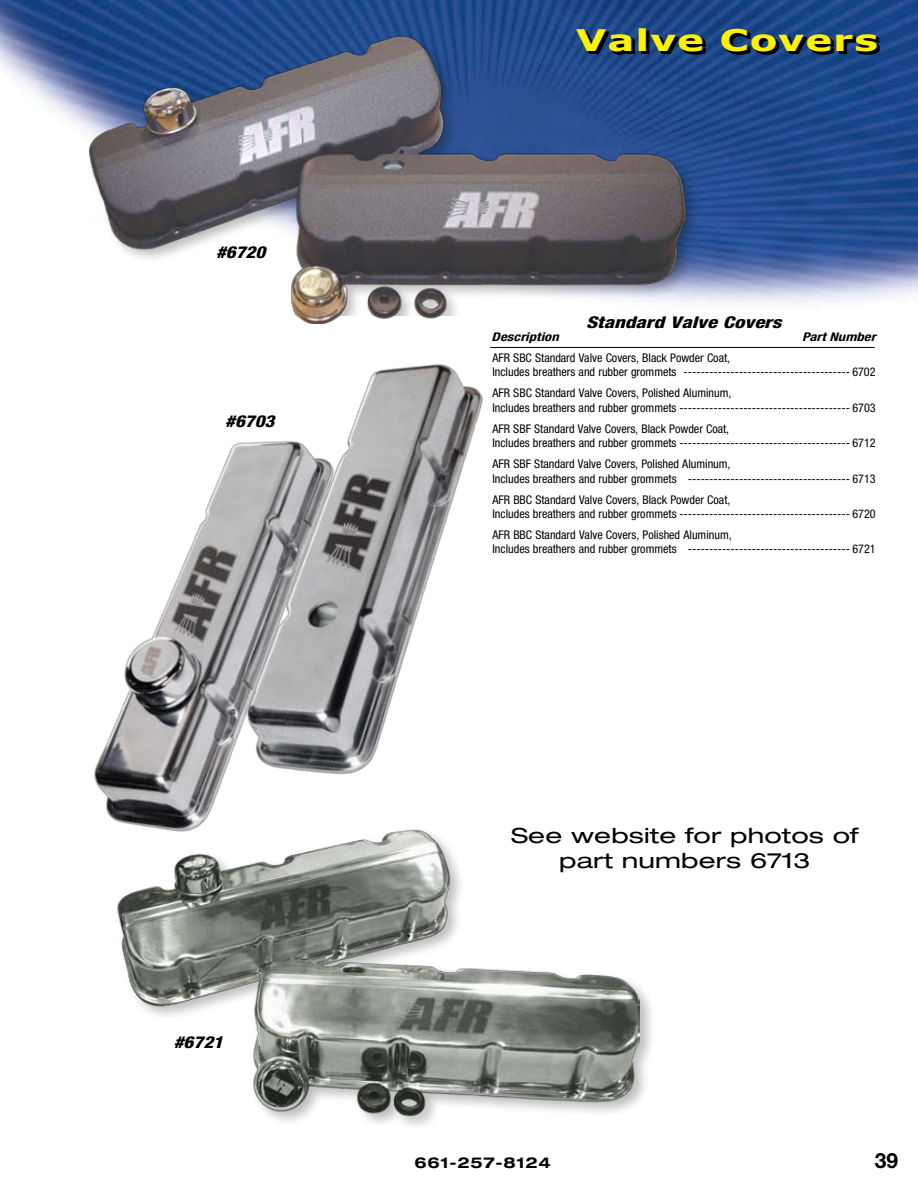
<style>
.page{position:relative;width:918px;height:1188px;background:#fff}
.page>*{position:absolute;margin:0;border:0;box-sizing:border-box;transform-origin:0 0}
.t1{font:700 29.7px "Verdana";letter-spacing:.02em;color:#fff200;scale:1.36 1}
.t2{font:expanded 21px/25.2px "Helvetica Neue";letter-spacing:.005em;color:#000;text-align:center;scale:1.21 1}
.t3{font:700 21px "Helvetica Neue";color:#000}
.t4{font:italic 800 condensed 16.5px "Helvetica Neue";color:#000;scale:1.15 1}
.t5{font:italic 800 condensed 16.2px "Helvetica Neue";color:#000;scale:1.28 1}
.t6{font:700 expanded 15px "Helvetica Neue";letter-spacing:.05em;color:#000}
.t7{font:condensed 12px/14.4px "Helvetica Neue";color:#000}
.t8{font:italic 700 condensed 12px "Helvetica Neue";letter-spacing:.005em;color:#000;scale:1.22 1}
</style>
<div class="page">
<img style="left:0;top:0;width:918px;height:303px">
<img style="left:0;top:217px;width:483px;height:608px">
<svg style="left:699px;top:36px;width:7px;height:19px"></svg>
<svg style="left:724px;top:31px;width:156px;height:24px"></svg>
<div style="left:83px;top:8px;width:616px;height:308px;background:#000;opacity:.26"></div>
<img style="left:88px;top:9px;width:604px;height:315px">
<div style="left:114px;top:826px;width:542px;height:305px;background:#000;opacity:.26"></div>
<img style="left:114px;top:825px;width:526px;height:306px">
<hr style="left:490px;top:347px;width:385px;height:1px;background:#000">
<h3 class="t4" style="left:216px;top:242px;width:44px">#6720</h3>
<h3 class="t4" style="left:225px;top:411px;width:44px">#6703</h3>
<h3 class="t4" style="left:174px;top:1032px;width:44px">#6721</h3>
<h1 class="t1" style="left:576px;top:21px;width:224px">Valve Covers</h1>
<h3 class="t5" style="left:586px;top:312px;width:154px">Standard Valve Covers</h3>
<p class="t8" style="left:492px;top:329px;width:56px">Description</p>
<p class="t8" style="left:802px;top:329px;width:62px">Part Number</p>
<p class="t7" style="left:492px;top:350px;width:385px">AFR SBC Standard Valve Covers, Black Powder Coat,<br>Includes breathers and rubber grommets --------------------------------------- 6702</p>
<p class="t7" style="left:492px;top:386px;width:385px">AFR SBC Standard Valve Covers, Polished Aluminum,<br>Includes breathers and rubber grommets ---------------------------------------- 6703</p>
<p class="t7" style="left:492px;top:421px;width:385px">AFR SBF Standard Valve Covers, Black Powder Coat,<br>Includes breathers and rubber grommets ---------------------------------------- 6712</p>
<p class="t7" style="left:492px;top:457px;width:385px">AFR SBF Standard Valve Covers, Polished Aluminum,<br>Includes breathers and rubber grommets -------------------------------------- 6713</p>
<p class="t7" style="left:492px;top:492px;width:385px">AFR BBC Standard Valve Covers, Black Powder Coat,<br>Includes breathers and rubber grommets ---------------------------------------- 6720</p>
<p class="t7" style="left:492px;top:527px;width:385px">AFR BBC Standard Valve Covers, Polished Aluminum,<br>Includes breathers and rubber grommets -------------------------------------- 6721</p>
<h2 class="t2" style="left:511px;top:823px;width:289px">See website for photos of part numbers 6713</h2>
<p class="t6" style="left:414px;top:1154px;width:138px">661-257-8124</p>
<h2 class="t3" style="left:875px;top:1147px;width:25px">39</h2>
</div>
